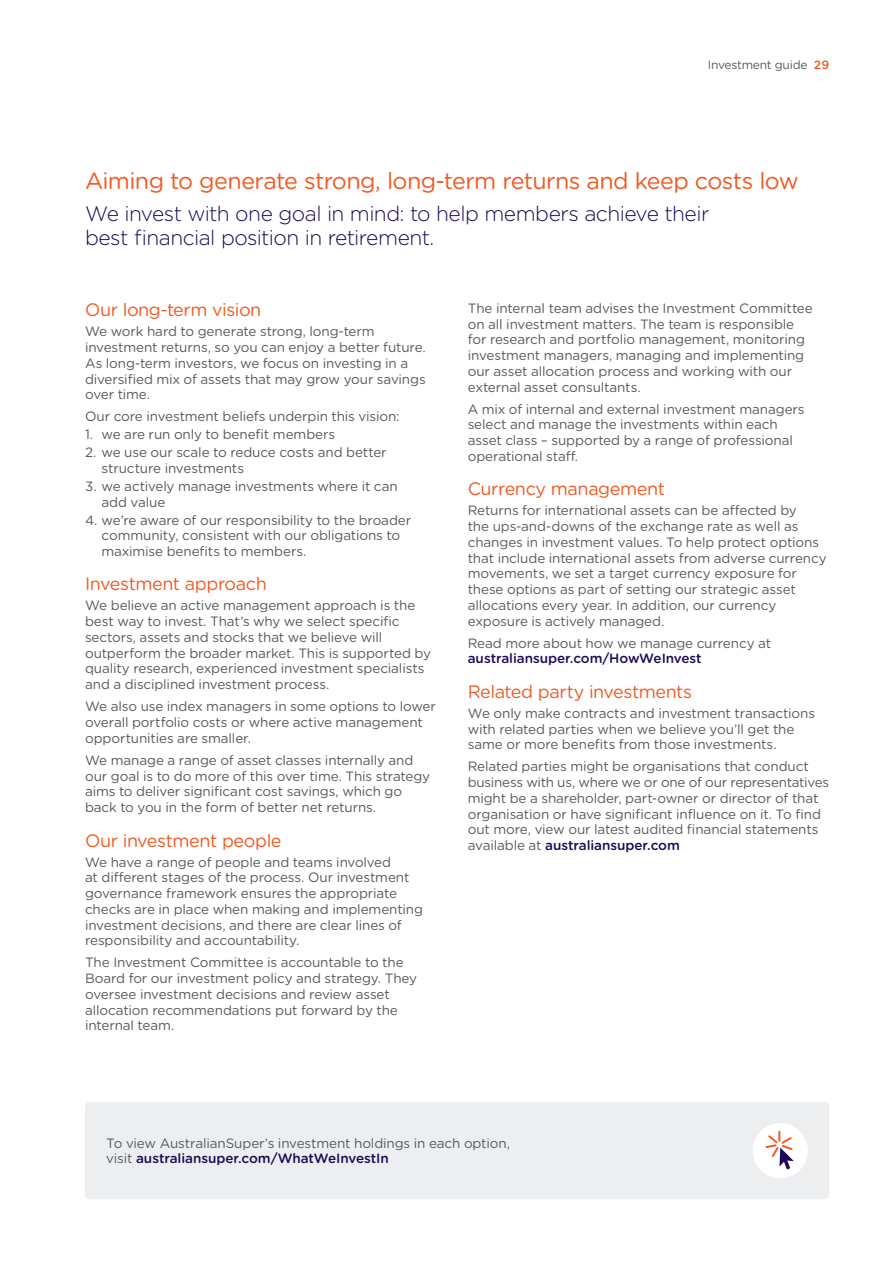
<style>
.page{position:relative;width:893px;height:1263px;background:#fff}
.page>*{position:absolute;margin:0;border:0;box-sizing:border-box;transform-origin:0 0}
.t1{font:23.25px "Gotham Rounded";letter-spacing:-.025em;color:#f15a22}
.t2{font:300 21px/24px "Gotham Rounded";letter-spacing:-.025em;color:#1e0858}
.t3{font:18px "Gotham Rounded";letter-spacing:-.02em;color:#f15a22}
.t4{font:13.5px/15.8px "Gotham Rounded";letter-spacing:-.01em;color:#58595b}
.t5{font:500 13.5px "Gotham Rounded";letter-spacing:-.005em;color:#1e0858}
.t6{font:12px "Gotham Rounded";letter-spacing:-.02em;color:#58595b}
.s1{font-weight:500;color:#f15a22}
.s2{font-weight:500;color:#1e0858}
</style>
<div class="page">
<div style="left:85px;top:1102px;width:744px;height:97px;background:#edeef0;border-radius:4px"></div>
<div style="left:753px;top:1123px;width:55px;height:55px;background:#fff;border-radius:50%"></div>
<svg style="left:765px;top:1131px;width:29px;height:38px"></svg>
<p class="t6" style="left:708px;top:57px;width:123px">Investment guide <span class="s1">29</span></p>
<h1 class="t1" style="left:85px;top:164px;width:715px">Aiming to generate strong, long-term returns and keep costs low</h1>
<h2 class="t2" style="left:85px;top:201px;width:626px">We invest with one goal in mind: to help members achieve their best financial position in retirement.</h2>
<h3 class="t3" style="left:85px;top:298px;width:178px">Our long-term vision</h3>
<p class="t4" style="left:85px;top:323px;width:342px">We work hard to generate strong, long-term investment returns, so you can enjoy a better future.<br>As long-term investors, we focus on investing in a diversified mix of assets that may grow your savings over time.</p>
<p class="t4" style="left:85px;top:408px;width:316px">Our core investment beliefs underpin this vision:</p>
<p class="t4" style="left:85px;top:426px;width:252px">1. we are run only to benefit members</p>
<p class="t4" style="left:102px;top:444px;width:287px;text-indent:-16px">2. we use our scale to reduce costs and better structure investments</p>
<p class="t4" style="left:102px;top:478px;width:298px;text-indent:-16px">3. we actively manage investments where it can add value</p>
<p class="t4" style="left:102px;top:511px;width:311px;text-indent:-16px">4. we’re aware of our responsibility to the broader community, consistent with our obligations to maximise benefits to members.</p>
<h3 class="t3" style="left:85px;top:572px;width:183px">Investment approach</h3>
<p class="t4" style="left:85px;top:597px;width:347px">We believe an active management approach is the best way to invest. That’s why we select specific sectors, assets and stocks that we believe will outperform the broader market. This is supported by quality research, experienced investment specialists and a disciplined investment process.</p>
<p class="t4" style="left:85px;top:698px;width:352px">We also use index managers in some options to lower overall portfolio costs or where active management opportunities are smaller.</p>
<p class="t4" style="left:85px;top:752px;width:347px">We manage a range of asset classes internally and our goal is to do more of this over time. This strategy aims to deliver significant cost savings, which go back to you in the form of better net returns.</p>
<h3 class="t3" style="left:85px;top:828px;width:198px">Our investment people</h3>
<p class="t4" style="left:85px;top:853px;width:339px">We have a range of people and teams involved<br>at different stages of the process. Our investment governance framework ensures the appropriate checks are in place when making and implementing investment decisions, and there are clear lines of responsibility and accountability.</p>
<p class="t4" style="left:85px;top:954px;width:334px">The Investment Committee is accountable to the Board for our investment policy and strategy. They oversee investment decisions and review asset allocation recommendations put forward by the internal team.</p>
<p class="t4" style="left:468px;top:299px;width:347px">The internal team advises the Investment Committee on all investment matters. The team is responsible for research and portfolio management, monitoring investment managers, managing and implementing our asset allocation process and working with our external asset consultants.</p>
<p class="t4" style="left:468px;top:400px;width:338px">A mix of internal and external investment managers select and manage the investments within each asset class – supported by a range of professional operational staff.</p>
<h3 class="t3" style="left:468px;top:476px;width:199px">Currency management</h3>
<p class="t4" style="left:468px;top:502px;width:360px">Returns for international assets can be affected by<br>the ups-and-downs of the exchange rate as well as changes in investment values. To help protect options that include international assets from adverse currency movements, we set a target currency exposure for these options as part of setting our strategic asset allocations every year. In addition, our currency exposure is actively managed.</p>
<p class="t4" style="left:468px;top:634px;width:305px">Read more about how we manage currency at</p>
<p class="t5" style="left:468px;top:649px;width:236px">australiansuper.com/HowWeInvest</p>
<h3 class="t3" style="left:468px;top:679px;width:226px">Related party investments</h3>
<p class="t4" style="left:468px;top:704px;width:349px">We only make contracts and investment transactions with related parties when we believe you’ll get the same or more benefits from those investments.</p>
<p class="t4" style="left:468px;top:758px;width:363px">Related parties might be organisations that conduct business with us, where we or one of our representatives might be a shareholder, part-owner or director of that organisation or have significant influence on it. To find out more, view our latest audited financial statements available at <span class="s2">australiansuper.com</span></p>
<p class="t4" style="left:106px;top:1134px;width:405px">To view AustralianSuper’s investment holdings in each option, visit <span class="s2">australiansuper.com/WhatWeInvestIn</span></p>
</div>
